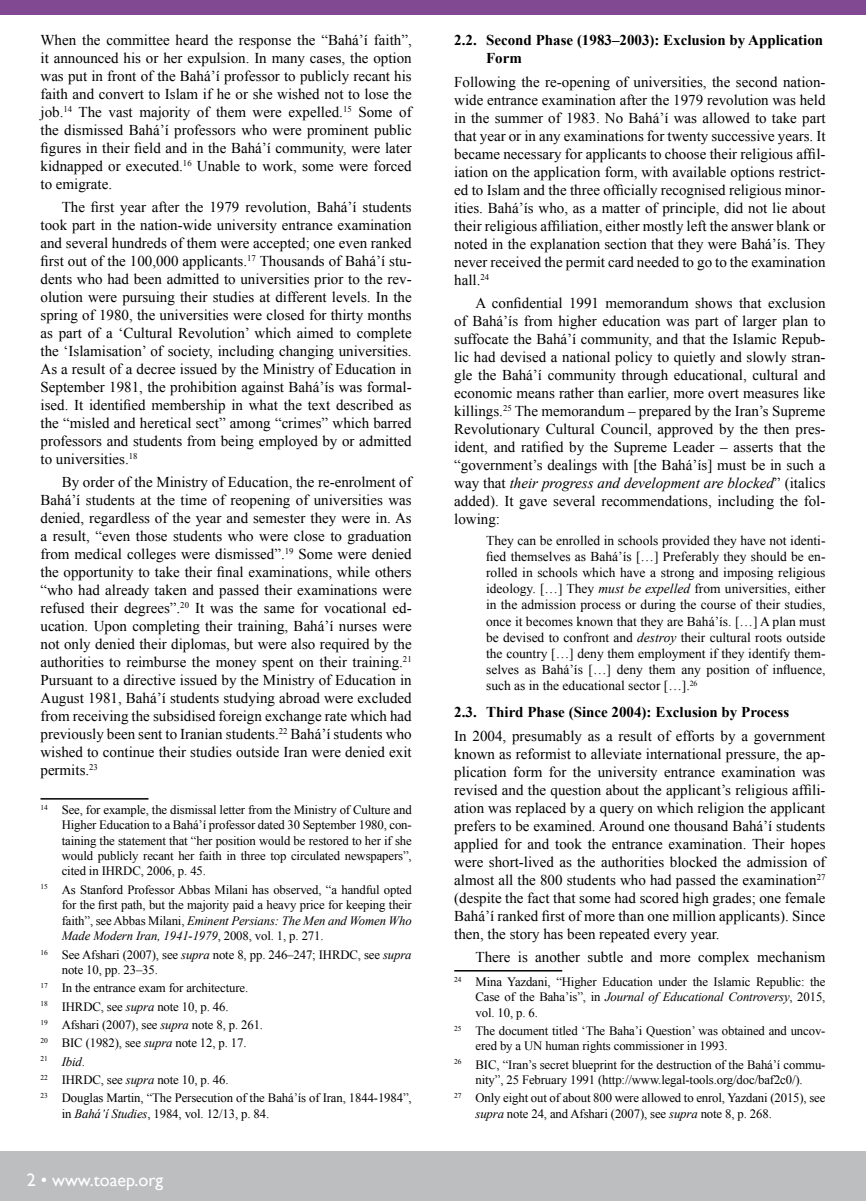
<style>
.page{position:relative;width:866px;height:1201px;background:#fff}
.page>*{position:absolute;margin:0;border:0;box-sizing:border-box;transform-origin:0 0}
.t1{font:18px "Gill Sans";color:#fff}
.t2{font:15px/18px "Times New Roman";color:#000;text-align:justify}
.t3{font:700 15px/18px "Times New Roman";color:#000}
.t4{font:13.5px/16.2px "Times New Roman";color:#000;text-align:justify}
.t5{font:12.75px/15.3px "Times New Roman";letter-spacing:-.01em;color:#000}
.s1{font-style:italic}
</style>
<div class="page">
<div style="left:0;top:1150px;width:866px;height:51px;background:#bcbec0"></div>
<div style="left:0;top:0;width:866px;height:15px;background:#804991"></div>
<hr style="left:40px;top:798px;width:108px;height:1px;background:#000">
<hr style="left:454px;top:970px;width:108px;height:1px;background:#000">
<p class="t2" style="left:40px;top:31px;width:373px">When the committee heard the response the “Bahá’í faith”, it announced his or her expulsion. In many cases, the option was put in front of the Bahá’í professor to publicly recant his faith and convert to Islam if he or she wished not to lose the job.<sup>14</sup> The vast majority of them were expelled.<sup>15</sup> Some of the dismissed Bahá’í professors who were prominent public figures in their field and in the Bahá’í community, were later kidnapped or executed.<sup>16</sup> Unable to work, some were forced to emigrate.</p>
<p class="t2" style="left:40px;top:198px;width:373px;text-indent:21px">The first year after the 1979 revolution, Bahá’í students took part in the nation-wide university entrance examination and several hundreds of them were accepted; one even ranked first out of the 100,000 applicants.<sup>17</sup> Thousands of Bahá’í stu&shy;dents who had been admitted to universities prior to the rev&shy;olution were pursuing their studies at different levels. In the spring of 1980, the universities were closed for thirty months as part of a ‘Cultural Revolution’ which aimed to complete the ‘Islamisation’ of society, including changing universities.<br>As a result of a decree issued by the Ministry of Education in September 1981, the prohibition against Bahá’ís was formal&shy;ised. It identified membership in what the text described as the “misled and heretical sect” among “crimes” which barred professors and students from being employed by or admitted to universities.<sup>18</sup></p>
<p class="t2" style="left:40px;top:472px;width:373px;text-indent:21px">By order of the Ministry of Education, the re-enrolment of Bahá’í students at the time of reopening of universities was denied, regardless of the year and semester they were in. As a result, “even those students who were close to graduation from medical colleges were dismissed”.<sup>19</sup> Some were denied the opportunity to take their final examinations, while others “who had already taken and passed their examinations were refused their degrees”.<sup>20</sup> It was the same for vocational ed&shy;ucation. Upon completing their training, Bahá’í nurses were not only denied their diplomas, but were also required by the authorities to reimburse the money spent on their training.<sup>21<br></sup>Pursuant to a directive issued by the Ministry of Education in August 1981, Bahá’í students studying abroad were excluded from receiving the subsidised foreign exchange rate which had previously been sent to Iranian students.<sup>22</sup> Bahá’í students who wished to continue their studies outside Iran were denied exit permits.<sup>23</sup></p>
<p class="t5" style="left:62px;top:802px;width:352px;text-align:justify;text-indent:-21px"><sup>14</sup> See, for example, the dismissal letter from the Ministry of Culture and Higher Education to a Bahá’í professor dated 30 September 1980, con&shy;taining the statement that “her position would be restored to her if she would publicly recant her faith in three top circulated newspapers”, cited in IHRDC, 2006, p. 45.</p>
<p class="t5" style="left:62px;top:881px;width:351px;text-align:justify;text-indent:-21px"><sup>15</sup> As Stanford Professor Abbas Milani has observed, “a handful opted for the first path, but the majority paid a heavy price for keeping their faith”, see Abbas Milani, <span class="s1">Eminent Persians: The Men and Women Who Made Modern Iran, 1941-1979</span>, 2008, vol. 1, p. 271.</p>
<p class="t5" style="left:62px;top:946px;width:351px;text-indent:-21px"><sup>16</sup> See Afshari (2007), see <span class="s1">supra</span> note 8, pp. 246–247; IHRDC, see <span class="s1">supra </span>note 10, pp. 23–35.</p>
<p class="t5" style="left:40px;top:979px;width:373px;line-height:18.3px"><sup>17</sup> In the entrance exam for architecture.<br><sup>18</sup> IHRDC, see <span class="s1">supra</span> note 10, p. 46.<br><sup>19</sup> Afshari (2007), see <span class="s1">supra</span> note 8, p. 261.<br><sup>20</sup> BIC (1982), see <span class="s1">supra</span> note 12, p. 17.<br><sup>21</sup> <span class="s1">Ibid</span>.<br><sup>22</sup> IHRDC, see <span class="s1">supra</span> note 10, p. 46.<br><sup>23</sup> Douglas Martin, “The Persecution of the Bahá’ís of Iran, 1844-1984”,</p>
<p class="t5" style="left:62px;top:1105px;width:209px">in <span class="s1">Bahá’í Studies</span>, 1984, vol. 12/13, p. 84.</p>
<p class="t1" style="left:27px;top:1169px;width:138px">2 • www.toaep.org</p>
<p class="t3" style="left:486px;top:31px;width:339px;text-indent:-32px">2.2. Second Phase (1983–2003): Exclusion by Application<br>Form</p>
<p class="t2" style="left:454px;top:73px;width:373px">Following the re-opening of universities, the second nation&shy;wide entrance examination after the 1979 revolution was held in the summer of 1983. No Bahá’í was allowed to take part that year or in any examinations for twenty successive years. It became necessary for applicants to choose their religious affil&shy;iation on the application form, with available options restrict&shy;ed to Islam and the three officially recognised religious minor&shy;ities. Bahá’ís who, as a matter of principle, did not lie about their religious affiliation, either mostly left the answer blank or noted in the explanation section that they were Bahá’ís. They never received the permit card needed to go to the examination hall.<sup>24</sup></p>
<p class="t2" style="left:454px;top:293px;width:373px;text-indent:21px">A confidential 1991 memorandum shows that exclusion of Bahá’ís from higher education was part of larger plan to suffocate the Bahá’í community, and that the Islamic Repub&shy;lic had devised a national policy to quietly and slowly stran&shy;gle the Bahá’í community through educational, cultural and economic means rather than earlier, more overt measures like killings.<sup>25</sup> The memorandum – prepared by the Iran’s Supreme Revolutionary Cultural Council, approved by the then pres&shy;ident, and ratified by the Supreme Leader – asserts that the “government’s dealings with [the Bahá’ís] must be in such a way that <span class="s1">their progress and development are blocked</span>” (italics added). It gave several recommendations, including the fol&shy;lowing:</p>
<p class="t4" style="left:486px;top:532px;width:341px">They can be enrolled in schools provided they have not identi&shy;fied themselves as Bahá’ís […] Preferably they should be en&shy;rolled in schools which have a strong and imposing religious ideology. […] They <span class="s1">must be expelled</span> from universities, either in the admission process or during the course of their studies, once it becomes known that they are Bahá’ís. […] A plan must be devised to confront and <span class="s1">destroy</span> their cultural roots outside the country […] deny them employment if they identify them&shy;selves as Bahá’ís […] deny them any position of influence, such as in the educational sector […].<sup>26</sup></p>
<p class="t3" style="left:454px;top:703px;width:336px">2.3. Third Phase (Since 2004): Exclusion by Process</p>
<p class="t2" style="left:454px;top:727px;width:373px">In 2004, presumably as a result of efforts by a government known as reformist to alleviate international pressure, the ap&shy;plication form for the university entrance examination was revised and the question about the applicant’s religious affili&shy;ation was replaced by a query on which religion the applicant prefers to be examined. Around one thousand Bahá’í students applied for and took the entrance examination. Their hopes were short-lived as the authorities blocked the admission of almost all the 800 students who had passed the examination<sup>27 </sup>(despite the fact that some had scored high grades; one female Bahá’í ranked first of more than one million applicants). Since then, the story has been repeated every year.</p>
<p class="t2" style="left:475px;top:947px;width:351px">There is another subtle and more complex mechanism</p>
<p class="t5" style="left:475px;top:974px;width:352px;text-align:justify;text-indent:-21px"><sup>24</sup> Mina Yazdani, “Higher Education under the Islamic Republic: the Case of the Baha’is”, in <span class="s1">Journal of Educational Controversy</span>, 2015, vol. 10, p. 6.</p>
<p class="t5" style="left:475px;top:1023px;width:351px;text-indent:-21px"><sup>25</sup> The document titled ‘The Baha’i Question’ was obtained and uncov&shy;ered by a UN human rights commissioner in 1993.</p>
<p class="t5" style="left:454px;top:1056px;width:373px;text-align:center"><sup>26</sup> BIC, “Iran’s secret blueprint for the destruction of the Bahá’í commu&shy;nity”, 25 February 1991 (http://www.legal-tools.org/doc/baf2c0/).</p>
<p class="t5" style="left:475px;top:1090px;width:351px;text-indent:-21px"><sup>27</sup> Only eight out of about 800 were allowed to enrol, Yazdani (2015), see <span class="s1">supra</span> note 24, and Afshari (2007), see <span class="s1">supra</span> note 8, p. 268.</p>
</div>
